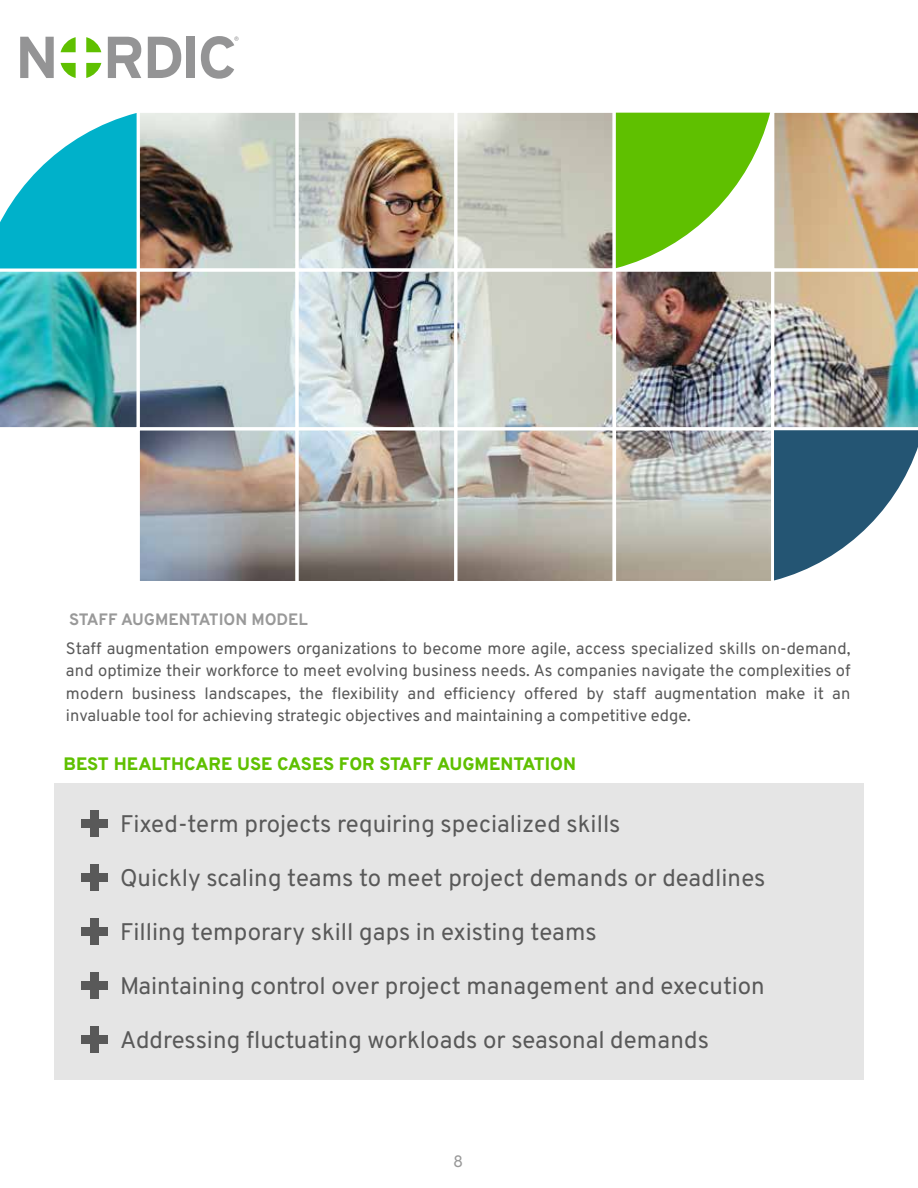
<style>
.page{position:relative;width:918px;height:1188px;background:#fff}
.page>*{position:absolute;margin:0;border:0;box-sizing:border-box;transform-origin:0 0}
.t1{font:24px "Overpass";color:#595959}
.t2{font:18px "Overpass";letter-spacing:-.005em;color:#5fc000}
.t3{font:16.5px/22.5px "Overpass";color:#595959;text-align:justify}
.t4{font:16.5px "Overpass";letter-spacing:-.005em;color:#999}
</style>
<div class="page">
<div style="left:54px;top:783px;width:810px;height:297px;background:#e5e5e5"></div>
<svg style="left:81px;top:810px;width:27px;height:27px"></svg>
<svg style="left:81px;top:864px;width:27px;height:27px"></svg>
<svg style="left:81px;top:918px;width:27px;height:27px"></svg>
<svg style="left:81px;top:972px;width:27px;height:27px"></svg>
<svg style="left:81px;top:1026px;width:27px;height:27px"></svg>
<img style="left:0;top:36px;width:918px;height:545px">
<p class="t4" style="left:69px;top:606px;width:240px">STAFF AUGMENTATION MODEL</p>
<p class="t3" style="left:66px;top:636px;width:786px">Staff augmentation empowers organizations to become more agile, access specialized skills on-demand, and optimize their workforce to meet evolving business needs. As companies navigate the complexities of modern business landscapes, the flexibility and efficiency offered by staff augmentation make it an invaluable tool for achieving strategic objectives and maintaining a competitive edge.</p>
<p class="t2" style="left:63px;top:750px;width:514px">BEST HEALTHCARE USE CASES FOR STAFF AUGMENTATION</p>
<h1 class="t1" style="left:120px;top:804px;width:502px">Fixed-term projects requiring specialized skills</h1>
<h1 class="t1" style="left:120px;top:858px;width:647px">Quickly scaling teams to meet project demands or deadlines</h1>
<h1 class="t1" style="left:120px;top:912px;width:478px">Filling temporary skill gaps in existing teams</h1>
<h1 class="t1" style="left:120px;top:966px;width:646px">Maintaining control over project management and execution</h1>
<h1 class="t1" style="left:120px;top:1020px;width:590px">Addressing fluctuating workloads or seasonal demands</h1>
<p class="t4" style="left:453px;top:1148px;width:12px">8</p>
</div>
